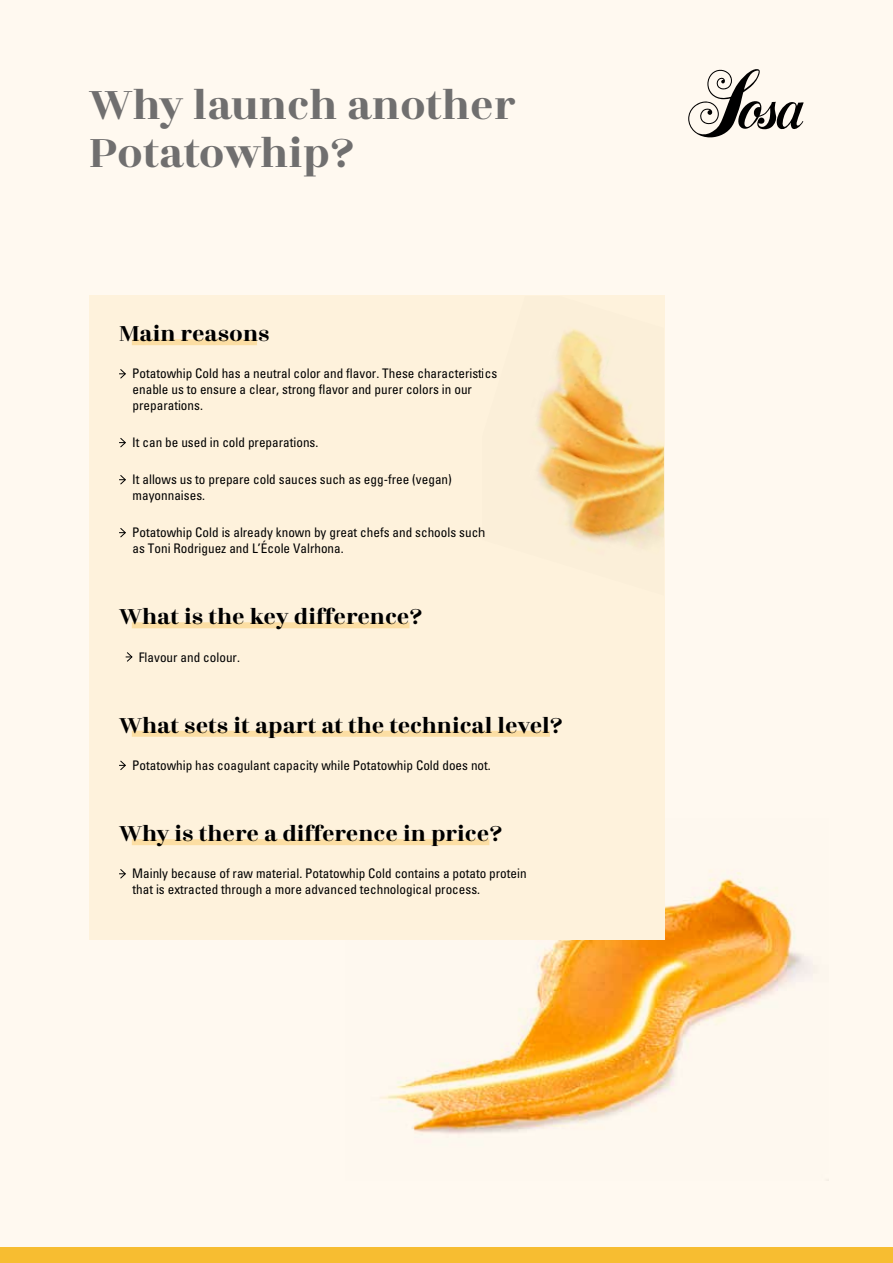
<style>
.page{position:relative;width:893px;height:1263px;background:#fff9f0}
.page>*{position:absolute;margin:0;border:0;box-sizing:border-box;transform-origin:0 0}
.t1{font:700 45px/48px "Zahrah";color:#706f6f}
.t2{font:700 24px "Zahrah";color:#000}
.t3{font:condensed 13.2px/15.9px "Univers Sosa";color:#000}
</style>
<div class="page">
<div style="left:0;top:1247px;width:893px;height:16px;background:#f7bd31"></div>
<img style="left:380px;top:872px;width:430px;height:262px">
<div style="left:89px;top:295px;width:576px;height:645px;background:#fef2dc"></div>
<div style="left:132px;top:339px;width:125px;height:6px;background:#fcdea3"></div>
<div style="left:132px;top:622px;width:277px;height:6px;background:#fcdea3"></div>
<div style="left:132px;top:731px;width:418px;height:6px;background:#fcdea3"></div>
<div style="left:132px;top:839px;width:357px;height:6px;background:#fcdea3"></div>
<svg style="left:119px;top:369px;width:7px;height:10px"></svg>
<svg style="left:119px;top:438px;width:7px;height:10px"></svg>
<svg style="left:119px;top:475px;width:7px;height:10px"></svg>
<svg style="left:119px;top:528px;width:7px;height:10px"></svg>
<svg style="left:126px;top:652px;width:6px;height:10px"></svg>
<svg style="left:119px;top:760px;width:7px;height:10px"></svg>
<svg style="left:119px;top:869px;width:7px;height:10px"></svg>
<svg style="left:688px;top:69px;width:116px;height:69px"></svg>
<img style="left:536px;top:328px;width:128px;height:222px">
<h1 class="t1" style="left:89px;top:81px;width:428px">Why launch another<br>Potatowhip?</h1>
<h2 class="t2" style="left:119px;top:320px;width:152px">Main reasons</h2>
<p class="t3" style="left:132px;top:365px;width:367px">Potatowhip Cold has a neutral color and flavor. These characteristics enable us to ensure a clear, strong flavor and purer colors in our preparations.</p>
<p class="t3" style="left:132px;top:434px;width:188px">It can be used in cold preparations.</p>
<p class="t3" style="left:132px;top:471px;width:321px">It allows us to prepare cold sauces such as egg-free (vegan) mayonnaises.</p>
<p class="t3" style="left:132px;top:524px;width:354px">Potatowhip Cold is already known by great chefs and schools such as Toni Rodriguez and L’École Valrhona.</p>
<h2 class="t2" style="left:119px;top:603px;width:305px">What is the key difference?</h2>
<p class="t3" style="left:139px;top:648px;width:103px">Flavour and colour.</p>
<h2 class="t2" style="left:119px;top:712px;width:445px">What sets it apart at the technical level?</h2>
<p class="t3" style="left:132px;top:757px;width:360px">Potatowhip has coagulant capacity while Potatowhip Cold does not.</p>
<h2 class="t2" style="left:119px;top:820px;width:385px">Why is there a difference in price?</h2>
<p class="t3" style="left:132px;top:865px;width:396px">Mainly because of raw material. Potatowhip Cold contains a potato protein that is extracted through a more advanced technological process.</p>
</div>
